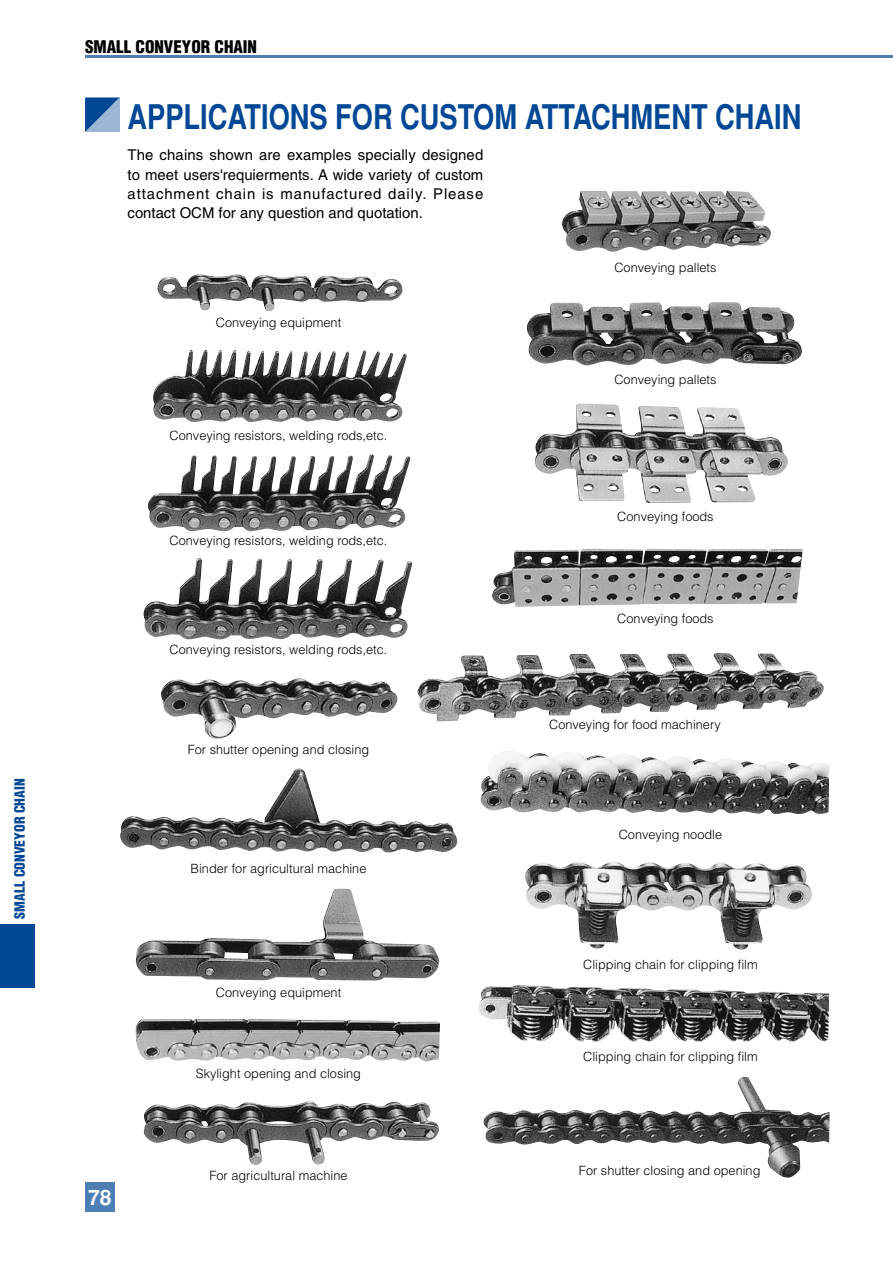
<style>
.page{position:relative;width:893px;height:1263px;background:#fff}
.page>*{position:absolute;margin:0;border:0;box-sizing:border-box;transform-origin:0 0}
.t1{font:700 34.05px "Helvetica";color:#004896;scale:.8 1}
.t2{font:700 21.3px "Helvetica";color:#fff}
.t3{font:900 condensed 16.95px "Helvetica";color:#000}
.t4{font:14.85px/19.2px "Helvetica";color:#000;text-align:justify}
.t5{font:900 condensed 13.8px "Helvetica";color:#004896}
.t6{font:300 12.75px "Helvetica";color:#000}
</style>
<div class="page">
<div style="left:85px;top:1182px;width:30px;height:30px;background:#4d7fb5"></div>
<hr style="left:85px;top:55px;width:808px;height:2px;background:#4d7fb5">
<svg style="left:85px;top:98px;width:34px;height:34px"></svg>
<div style="left:0;top:924px;width:34px;height:63px;background:#004896"></div>
<img style="left:157px;top:274px;width:245px;height:37px">
<img style="left:153px;top:349px;width:254px;height:73px">
<img style="left:148px;top:454px;width:263px;height:77px">
<img style="left:144px;top:558px;width:269px;height:81px">
<img style="left:161px;top:678px;width:236px;height:61px">
<img style="left:120px;top:768px;width:337px;height:84px">
<img style="left:136px;top:889px;width:303px;height:91px">
<img style="left:135px;top:1019px;width:305px;height:42px">
<img style="left:144px;top:1101px;width:295px;height:64px">
<img style="left:562px;top:191px;width:209px;height:61px">
<img style="left:527px;top:302px;width:275px;height:63px">
<img style="left:535px;top:403px;width:253px;height:100px">
<img style="left:492px;top:549px;width:311px;height:58px">
<img style="left:417px;top:654px;width:303px;height:67px">
<img style="left:480px;top:751px;width:349px;height:64px">
<img style="left:525px;top:861px;width:287px;height:89px">
<img style="left:479px;top:987px;width:350px;height:55px">
<img style="left:483px;top:1077px;width:347px;height:101px">
<p class="t5" style="left:11px;top:918px;width:141px;rotate:-90deg">SMALL CONVEYOR CHAIN</p>
<h3 class="t3" style="left:85px;top:36px;width:174px">SMALL CONVEYOR CHAIN</h3>
<h1 class="t1" style="left:128px;top:97px;width:844px">APPLICATIONS FOR CUSTOM ATTACHMENT CHAIN</h1>
<p class="t4" style="left:128px;top:146px;width:357px">The chains shown are examples specially designed to meet users'requierments. A wide variety of custom attachment chain is manufactured daily. Please contact OCM for any question and quotation.</p>
<p class="t6" style="left:216px;top:314px;width:127px">Conveying equipment</p>
<p class="t6" style="left:170px;top:427px;width:219px">Conveying resistors, welding rods,etc.</p>
<p class="t6" style="left:170px;top:533px;width:219px">Conveying resistors, welding rods,etc.</p>
<p class="t6" style="left:170px;top:642px;width:219px">Conveying resistors, welding rods,etc.</p>
<p class="t6" style="left:188px;top:741px;width:183px">For shutter opening and closing</p>
<p class="t6" style="left:191px;top:860px;width:177px">Binder for agricultural machine</p>
<h2 class="t2" style="left:88px;top:1185px;width:25px">78</h2>
<p class="t6" style="left:216px;top:985px;width:127px">Conveying equipment</p>
<p class="t6" style="left:196px;top:1066px;width:167px">Skylight opening and closing</p>
<p class="t6" style="left:209px;top:1167px;width:140px">For agricultural machine</p>
<p class="t6" style="left:614px;top:259px;width:104px">Conveying pallets</p>
<p class="t6" style="left:614px;top:371px;width:104px">Conveying pallets</p>
<p class="t6" style="left:617px;top:508px;width:98px">Conveying foods</p>
<p class="t6" style="left:617px;top:610px;width:98px">Conveying foods</p>
<p class="t6" style="left:549px;top:717px;width:173px">Conveying for food machinery</p>
<p class="t6" style="left:619px;top:826px;width:105px">Conveying noodle</p>
<p class="t6" style="left:583px;top:956px;width:176px">Clipping chain for clipping film</p>
<p class="t6" style="left:583px;top:1048px;width:176px">Clipping chain for clipping film</p>
<p class="t6" style="left:579px;top:1163px;width:183px">For shutter closing and opening</p>
</div>
